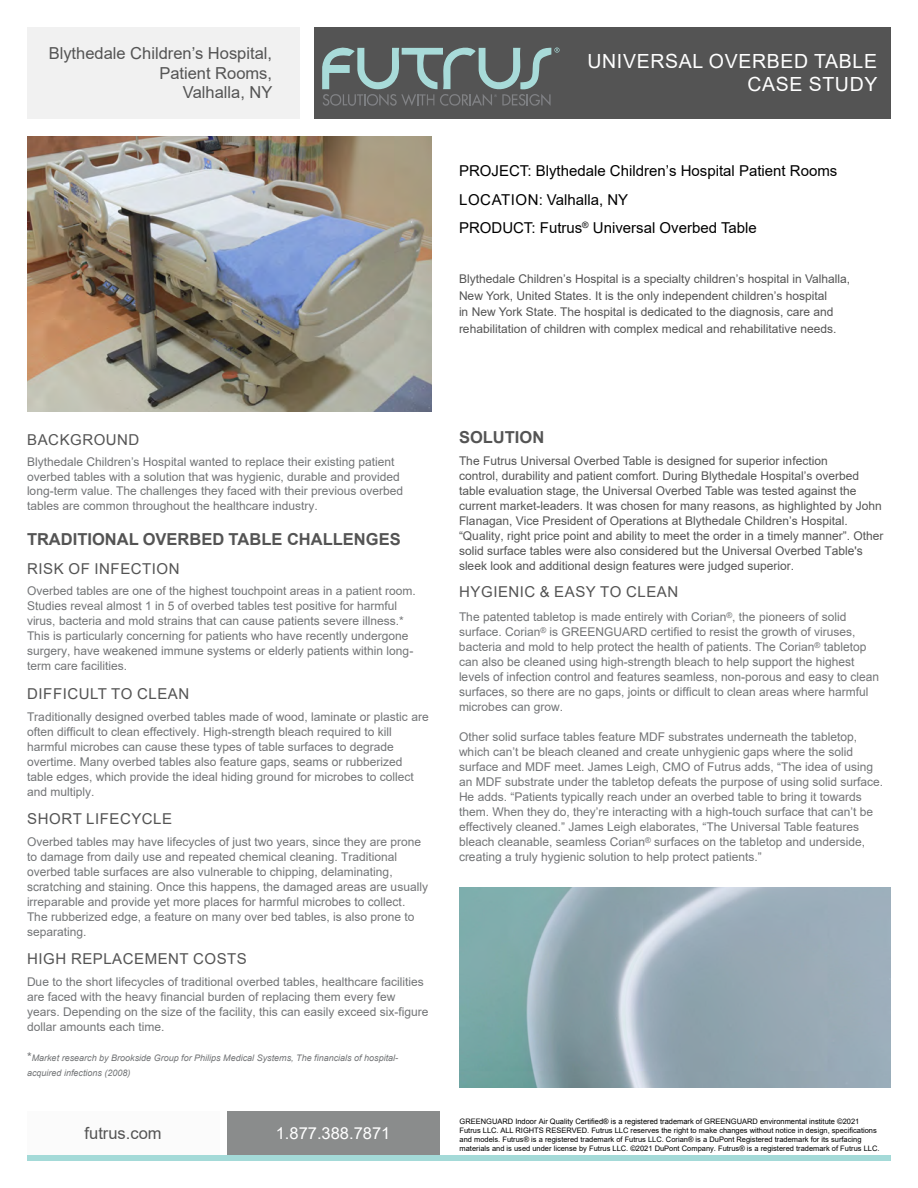
<style>
.page{position:relative;width:918px;height:1188px;background:#fff}
.page>*{position:absolute;margin:0;border:0;box-sizing:border-box;transform-origin:0 0}
.t1{font:19.5px/23.4px "Arial";letter-spacing:.035em;color:#fff;text-align:right}
.t2{font:16.5px/19.8px "Arial";color:#545454;text-align:right}
.t3{font:700 16.5px "Arial";color:#545454}
.t4{font:16.5px "Arial";color:#fff}
.t5{font:15px/28.5px "Arial";color:#000}
.t6{font:15px "Arial";letter-spacing:.035em;color:#545454}
.t7{font:15px "Arial";letter-spacing:.035em;color:#545454}
.t8{font:12px/15px "Arial";color:#727476}
.t9{font:12px/15px "Arial";color:#545454}
.t10{font:italic 9px/15px "Arial";color:#727476}
.t11{font:7.5px/9px "Arial";color:#000}
.s1{font-style:inherit}
.s2{font-style:normal;font-size:12px}
</style>
<div class="page">
<img style="left:27px;top:137px;width:405px;height:274px">
<div style="left:27px;top:1111px;width:192px;height:44px;background:#fbfbfb"></div>
<div style="left:27px;top:1155px;width:864px;height:6px;background:#a4dad8"></div>
<div style="left:227px;top:1111px;width:213px;height:44px;background:#8a8c8c"></div>
<div style="left:314px;top:27px;width:577px;height:91px;background:#545454"></div>
<div style="left:27px;top:27px;width:272px;height:91px;background:#f1f1f1"></div>
<svg style="left:322px;top:47px;width:238px;height:59px"></svg>
<img style="left:459px;top:888px;width:432px;height:199px">
<h2 class="t2" style="left:49px;top:43px;width:225px">Blythedale Children’s Hospital,<br>Patient Rooms,<br>Valhalla, NY</h2>
<h1 class="t1" style="left:587px;top:49px;width:292px">UNIVERSAL OVERBED TABLE<br>CASE STUDY</h1>
<p class="t5" style="left:459px;top:157px;width:380px">PROJECT: Blythedale Children’s Hospital Patient Rooms<br>LOCATION: Valhalla, NY<br>PRODUCT: Futrus<sup>®</sup> Universal Overbed Table</p>
<p class="t9" style="left:459px;top:270px;width:393px;line-height:16.5px">Blythedale Children’s Hospital is a specialty children’s hospital in Valhalla, New York, United States. It is the only independent children’s hospital<br>in New York State. The hospital is dedicated to the diagnosis, care and rehabilitation of children with complex medical and rehabilitative needs.</p>
<p class="t7" style="left:27px;top:430px;width:114px">BACKGROUND</p>
<p class="t8" style="left:27px;top:454px;width:378px">Blythedale Children’s Hospital wanted to replace their existing patient overbed tables with a solution that was hygienic, durable and provided long-term value. The challenges they faced with their previous overbed tables are common throughout the healthcare industry.</p>
<h2 class="t3" style="left:27px;top:528px;width:375px">TRADITIONAL OVERBED TABLE CHALLENGES</h2>
<p class="t6" style="left:27px;top:558px;width:154px">RISK OF INFECTION</p>
<p class="t8" style="left:27px;top:584px;width:390px">Overbed tables are one of the highest touchpoint areas in a patient room.<br><span class="s1">Studies</span> reveal <span class="s1">almost 1 in 5</span> of overbed tables test positive for harmful virus, bacteria and mold strains that can cause <span class="s1">patients</span> severe illness<span class="s1">.* </span>This is particularly concerning for patients who have recently undergone surgery, have <span class="s1">weakened</span> immune systems o<span class="s1">r</span> elderly <span class="s1">patients within</span> long&shy;term care facilities.</p>
<p class="t6" style="left:27px;top:683px;width:164px">DIFFICULT TO CLEAN</p>
<p class="t8" style="left:27px;top:709px;width:403px">Traditionally designed overbed tables made of wood, laminate or plastic are often difficult to clean effectively. High-strength bleach required to kill harmful microbes can cause these types of table surfaces to degrade overtime. Many overbed tables also feature <span class="s1">gaps, seams or</span> rubberized table edges, <span class="s1">which</span> provide the ideal hiding ground for microbes to collect and multiply.</p>
<p class="t6" style="left:27px;top:808px;width:146px">SHORT LIFECYCLE</p>
<p class="t8" style="left:27px;top:834px;width:403px"><span class="s1">O</span>verbed tables <span class="s1">may</span> have lifecycles of just two years, since they are prone to damage from daily use and repeated chemical cleaning. Traditional <span class="s1">overbed</span> table surfaces are also vulnerable to chipping, delaminating<span class="s1">, scratching and staining.</span> Once this happens<span class="s1">, the</span> damag<span class="s1">ed areas are</span> usually irreparable and <span class="s1">provide yet more places for harmful microbes to collect</span>.<br>The rubberized edge, a feature on many over bed tables, is also prone to separating.</p>
<p class="t6" style="left:27px;top:949px;width:221px">HIGH REPLACEMENT COSTS</p>
<p class="t8" style="left:27px;top:974px;width:403px">Due to the short lifecycles of traditional overbed tables, healthcare facilities are faced with the heavy financial burden of replacing them every few years. Depending on the size of the facility, this can easily exceed six-figure dollar amounts each time.</p>
<p class="t10" style="left:27px;top:1051px;width:373px"><span class="s2">*</span>Market research by Brookside Group for Philips Medical Systems, The financials of hospital&shy;acquired infections (2008)</p>
<h2 class="t3" style="left:459px;top:426px;width:87px">SOLUTION</h2>
<p class="t9" style="left:459px;top:453px;width:426px">The Futrus Universal Overbed Table is designed for superior infection<br>control, durability and patient comfort. During Blythedale Hospital’s overbed table evaluation stage, the Universal <span class="s1">Overbed</span> Table was tested against the current market-leaders. <span class="s1">It</span> was chosen for many reasons<span class="s1">,</span> as highlighted by John Flanagan, Vice President of Operations at Blythedale Children’s Hospital. “Quality, right price point and ability to meet <span class="s1">the</span> order <span class="s1">in a t</span>imely <span class="s1">manner</span>”. Other solid surface tables were also considered but the Universa<span class="s1">l Overbed Table's </span>sleek look and additional design features were judged superior.</p>
<p class="t6" style="left:459px;top:581px;width:220px">HYGIENIC &amp; EASY TO CLEAN</p>
<p class="t8" style="left:459px;top:609px;width:422px">The <span class="s1">patented</span> tabletop is made entirely with Corian<sup>®</sup><span class="s1">,</span> the pioneers of solid surface. Corian<sup>®</sup> is GREENGUARD certified to resist the growth of viruses, bacteria and mold <span class="s1">to help protect the health of patients</span>. <span class="s1">The</span> Corian<sup>®</sup> <span class="s1">tabletop </span>can <span class="s1">also be</span> cleane<span class="s1">d using</span> high-strength blea<span class="s1">ch to help support the highest levels of infection control and features seamless,</span> non-porous <span class="s1">and easy to clean surfaces, so</span> there are no gaps, joints or difficult to clean areas where harmful microbes can grow.</p>
<p class="t8" style="left:459px;top:729px;width:426px">Other solid surface tables feature MDF substrates underneath the table<span class="s1">top</span>, which can’t be bleach cleaned and create unhygienic gaps where the solid surface and MDF meet. James Leigh, CMO of Futrus adds, “The idea of using an MDF substrate under t<span class="s1">he</span> table<span class="s1">top</span> defeats the purpose of using solid surface.<br>He adds. “Patients typically reach under an overbed table to bring it towards them. When they do, they’re interacting with a high-touch surface that can’t be effectively cleaned.” James Leigh elaborates, “The Universal Table features bleach cleanable, seamless Corian<sup>®</sup> surfaces on the tabletop and underside, <span class="s1">creating</span> a truly hygienic solution to help protect patients.”</p>
<h2 class="t2" style="left:85px;top:1123px;width:79px">futrus.com</h2>
<p class="t11" style="left:460px;top:1117px;width:421px"><span class="s1">GREENGUARD Indoor Air Quality Certified® is a registered trademark of GREENGUARD environmental institute</span> ©2021<br>Futrus LLC. ALL RIGHTS RESERVED. Futrus <span class="s1">LLC</span> reserves the right to make changes without notice in design, specifications and models. Futrus® is a registered trademark of Futrus LLC. Corian® is a DuPont Registered trademark for its surfacing materials and is used under license by Futrus LLC. ©20<span class="s1">21</span> DuPont Company. Futrus® is a registered trademark of Futrus LLC.</p>
<h2 class="t4" style="left:276px;top:1122px;width:116px">1.877.388.7871</h2>
</div>
